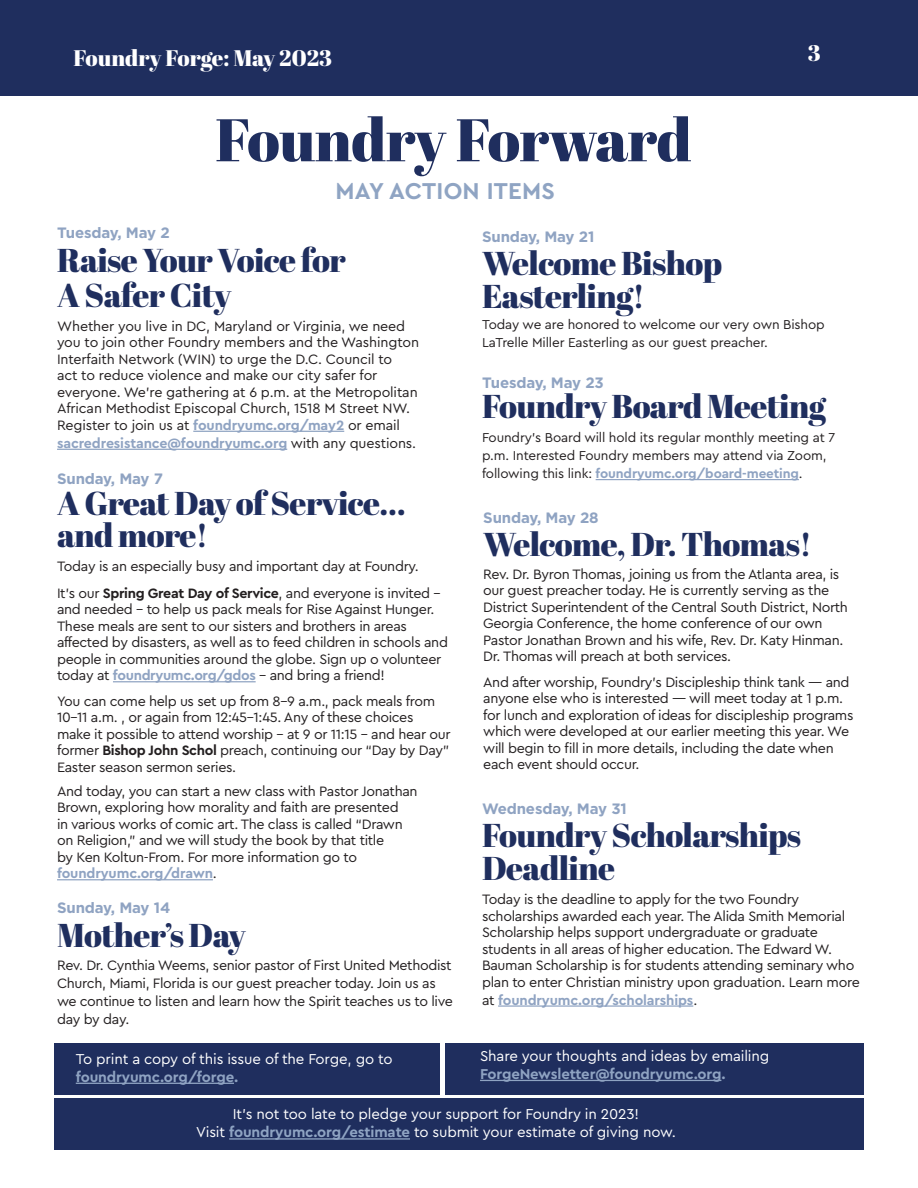
<style>
.page{position:relative;width:918px;height:1188px;background:#fff}
.page>*{position:absolute;margin:0;border:0;box-sizing:border-box;transform-origin:0 0}
.t1{font:60px "Abril Fatface";letter-spacing:-.01em;color:#1f2e5e}
.t2{font:33px/33px "Abril Fatface";letter-spacing:-.02em;color:#1f2e5e}
.t3{font:700 24px "Cera Pro";letter-spacing:.01em;color:#8fa4c3}
.t4{font:22.5px "Abril Fatface";color:#fff}
.t5{font:15px "Cera Pro";letter-spacing:-.01em;color:#fff}
.t6{font:700 15px "Gotham";letter-spacing:-.01em;color:#8fa3c2}
.t7{font:700 15px "Cera Pro";letter-spacing:-.01em;color:#8fa3c2}
.t8{font:14.25px/16.5px "Cera Pro";letter-spacing:-.025em;color:#231f20}
.t9{font:700 14.25px "Cera Pro";letter-spacing:-.01em;color:#8fa3c2}
.t10{font:13.5px/18px "Cera Pro";letter-spacing:-.01em;color:#231f20}
.s1{font-weight:700;color:#8fa3c2}
.s2{font-weight:400;color:#231f20}
.s3{font-weight:700}
.s4{font-weight:700;color:#8fa4c3}
</style>
<div class="page">
<div style="left:0;top:0;width:918px;height:95px;background:#1f2e5e"></div>
<hr style="left:193px;top:431px;width:151px;height:1px;background:#8fa3c2">
<hr style="left:57px;top:449px;width:230px;height:1px;background:#8fa3c2">
<hr style="left:113px;top:681px;width:143px;height:1px;background:#8fa3c2">
<hr style="left:57px;top:879px;width:156px;height:1px;background:#8fa3c2">
<hr style="left:596px;top:479px;width:203px;height:1px;background:#8fa3c2">
<hr style="left:498px;top:1005px;width:195px;height:2px;background:#8fa3c2">
<div style="left:54px;top:1043px;width:386px;height:51px;background:#1f2e5e"></div>
<div style="left:445px;top:1043px;width:419px;height:51px;background:#1f2e5e"></div>
<div style="left:54px;top:1098px;width:810px;height:52px;background:#1f2e5e"></div>
<hr style="left:76px;top:1083px;width:158px;height:1px;background:#8fa3c2">
<hr style="left:229px;top:1138px;width:181px;height:2px;background:#8fa4c3">
<hr style="left:480px;top:1080px;width:241px;height:1px;background:#8fa3c2">
<p class="t4" style="left:73px;top:42px;width:260px">Foundry Forge: May 2023</p>
<p class="t4" style="left:808px;top:38px;width:14px">3</p>
<p class="t1" style="left:215px;top:98px;width:478px">Foundry Forward</p>
<p class="t3" style="left:336px;top:175px;width:221px">MAY ACTION ITEMS</p>
<p class="t6" style="left:482px;top:227px;width:114px">Sunday, May 21</p>
<p class="t2" style="left:482px;top:246px;width:242px">Welcome Bishop<br>Easterling!</p>
<p class="t10" style="left:482px;top:315px;width:344px">Today we are honored to welcome our very own Bishop<br>LaTrelle Miller Easterling as our guest preacher.</p>
<p class="t6" style="left:482px;top:373px;width:123px">Tuesday, May 23</p>
<p class="t2" style="left:482px;top:389px;width:345px">Foundry Board Meeting</p>
<p class="t10" style="left:482px;top:428px;width:355px">Foundry’s Board will hold its regular monthly meeting at 7 p.m. Interested Foundry members may attend via Zoom, following this link: <span class="s1">foundryumc.org/board-meeting</span>.</p>
<p class="t6" style="left:57px;top:223px;width:114px">Tuesday, May 2</p>
<p class="t2" style="left:57px;top:243px;width:290px">Raise Your Voice for</p>
<p class="t2" style="left:57px;top:278px;width:176px">A Safer City</p>
<p class="t8" style="left:57px;top:317px;width:364px">Whether you live in DC, Maryland or Virginia, we need you to join other Foundry members and the Washington Interfaith Network (WIN) to urge the D.C. Council to<br>act to reduce violence and make our city safer for everyone. We’re gathering at 6 p.m. at the Metropolitan African Methodist Episcopal Church, 1518 M Street NW.<br>Register to join us at <span class="s1">foundryumc.org/may2</span> or email</p>
<p class="t9" style="left:57px;top:434px;width:361px">sacredresistance@foundryumc.org <span class="s2">with any questions.</span></p>
<p class="t6" style="left:57px;top:469px;width:108px">Sunday, May 7</p>
<p class="t2" style="left:57px;top:487px;width:350px;line-height:31.5px">A Great Day of Service… and more!</p>
<p class="t8" style="left:57px;top:557px;width:363px">Today is an especially busy and important day at Foundry.</p>
<p class="t8" style="left:57px;top:584px;width:392px">It’s our <span class="s3">Spring Great Day of Service</span>, and everyone is invited – and needed – to help us pack meals for Rise Against Hunger.<br>These meals are sent to our sisters and brothers in areas affected by disasters, as well as to feed children in schools and people in communities around the globe. Sign up o volunteer today at <span class="s1">foundryumc.org/gdos</span> – and bring a friend!</p>
<p class="t8" style="left:57px;top:692px;width:395px">You can come help us set up from 8-9 a.m., pack meals from 10-11 a.m. , or again from 12:45-1:45. Any of these choices make it possible to attend worship – at 9 or 11:15 – and hear our former <span class="s3">Bishop John Schol</span> preach, continuing our “Day by Day” Easter season sermon series.</p>
<p class="t8" style="left:57px;top:782px;width:362px">And today, you can start a new class with Pastor Jonathan Brown, exploring how morality and faith are presented<br>in various works of comic art. The class is called “Drawn on Religion,” and we will study the book by that title<br>by Ken Koltun-From. For more information go to <span class="s1">foundryumc.org/drawn</span>.</p>
<p class="t6" style="left:57px;top:898px;width:115px">Sunday, May 14</p>
<p class="t2" style="left:57px;top:918px;width:190px">Mother’s Day</p>
<p class="t8" style="left:57px;top:955px;width:397px;line-height:18px">Rev. Dr. Cynthia Weems, senior pastor of First United Methodist Church, Miami, Florida is our guest preacher today. Join us as we continue to listen and learn how the Spirit teaches us to live day by day.</p>
<p class="t6" style="left:483px;top:508px;width:117px">Sunday, May 28</p>
<p class="t2" style="left:483px;top:527px;width:330px">Welcome, Dr. Thomas!</p>
<p class="t8" style="left:483px;top:565px;width:366px">Rev. Dr. Byron Thomas, joining us from the Atlanta area, is our guest preacher today. He is currently serving as the District Superintendent of the Central South District, North Georgia Conference, the home conference of our own Pastor Jonathan Brown and his wife, Rev. Dr. Katy Hinman.<br>Dr. Thomas will preach at both services.</p>
<p class="t8" style="left:483px;top:673px;width:372px">And after worship, Foundry’s Discipleship think tank — and anyone else who is interested — will meet today at 1 p.m. for lunch and exploration of ideas for discipleship programs which were developed at our earlier meeting this year. We will begin to fill in more details, including the date when each event should occur.</p>
<p class="t6" style="left:482px;top:799px;width:146px">Wednesday, May 31</p>
<p class="t2" style="left:482px;top:818px;width:321px">Foundry Scholarships<br>Deadline</p>
<p class="t8" style="left:482px;top:890px;width:379px">Today is the deadline to apply for the two Foundry scholarships awarded each year. The Alida Smith Memorial Scholarship helps support undergraduate or graduate students in all areas of higher education. The Edward W.<br>Bauman Scholarship is for students attending seminary who plan to enter Christian ministry upon graduation. Learn more</p>
<p class="t9" style="left:482px;top:990px;width:217px"><span class="s2">at</span> foundryumc.org/scholarships<span class="s2">.</span></p>
<p class="t5" style="left:480px;top:1046px;width:291px">Share your thoughts and ideas by emailing</p>
<p class="t7" style="left:480px;top:1064px;width:247px">ForgeNewsletter@foundryumc.org.</p>
<p class="t5" style="left:76px;top:1049px;width:318px">To print a copy of this issue of the Forge, go to</p>
<p class="t7" style="left:76px;top:1067px;width:164px">foundryumc.org/forge.</p>
<p class="t5" style="left:233px;top:1104px;width:408px">It’s not too late to pledge your support for Foundry in 2023!</p>
<p class="t5" style="left:196px;top:1122px;width:481px">Visit <span class="s4">foundryumc.org/estimate</span> to submit your estimate of giving now.</p>
</div>
